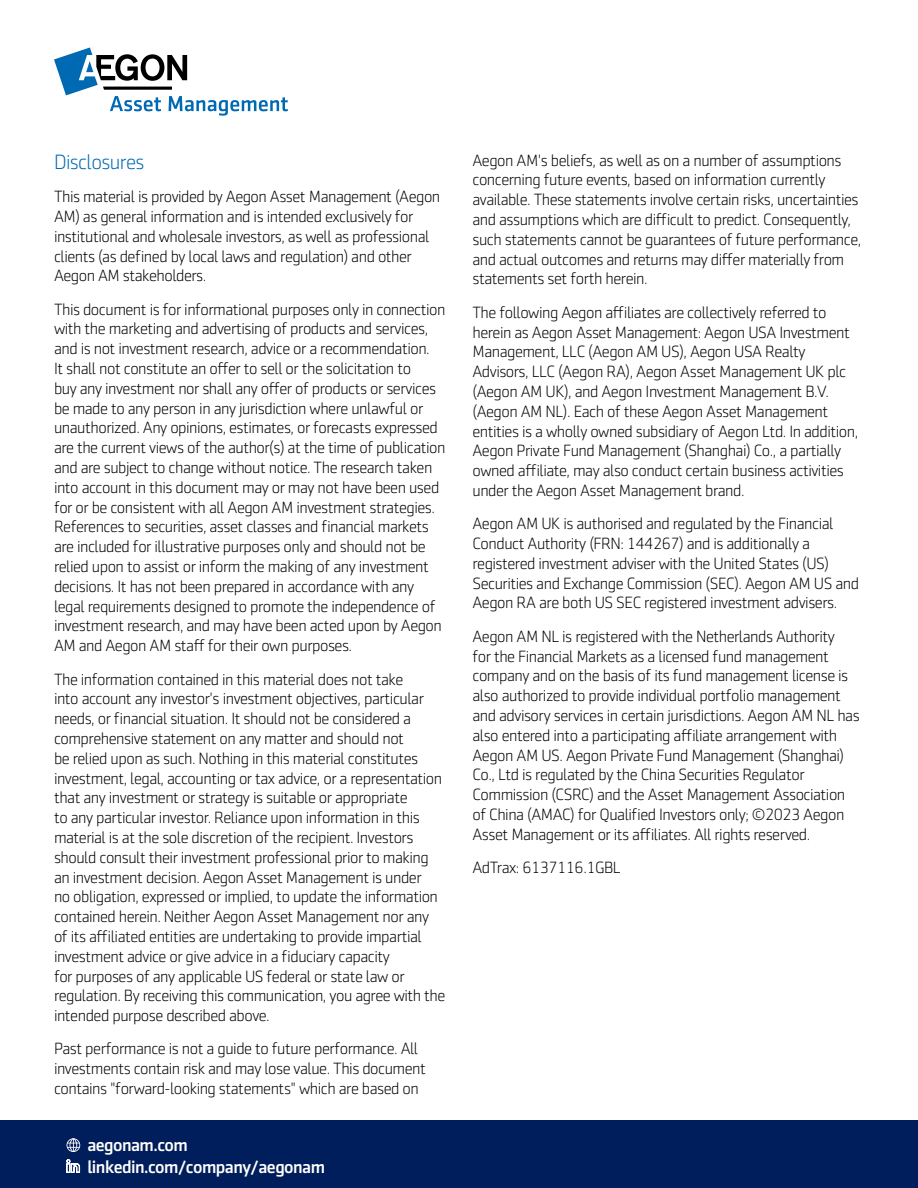
<style>
.page{position:relative;width:918px;height:1188px;background:#fff}
.page>*{position:absolute;margin:0;border:0;box-sizing:border-box;transform-origin:0 0}
.t1{font:300 21px "Sentico Sans DT";letter-spacing:-.03em;color:#0069b4}
.t2{font:500 18px/21.6px "Sentico Sans DT";letter-spacing:-.03em;color:#fff}
.t3{font:300 16.5px/19.8px "Sentico Sans DT";letter-spacing:-.03em;color:#000}
</style>
<div class="page">
<svg style="left:54px;top:47px;width:234px;height:69px"></svg>
<div style="left:0;top:1120px;width:918px;height:68px;background:#001e5b"></div>
<svg style="left:67px;top:1138px;width:13px;height:14px"></svg>
<svg style="left:67px;top:1159px;width:13px;height:14px"></svg>
<p class="t1" style="left:54px;top:151px;width:92px">Disclosures</p>
<p class="t3" style="left:54px;top:187px;width:388px">This material is provided by Aegon Asset Management (Aegon AM) as general information and is intended exclusively for institutional and wholesale investors, as well as professional clients (as defined by local laws and regulation) and other Aegon AM stakeholders.</p>
<p class="t3" style="left:54px;top:299px;width:393px">This document is for informational purposes only in connection with the marketing and advertising of products and services, and is not investment research, advice or a recommendation.<br>It shall not constitute an offer to sell or the solicitation to<br>buy any investment nor shall any offer of products or services be made to any person in any jurisdiction where unlawful or unauthorized. Any opinions, estimates, or forecasts expressed are the current views of the author(s) at the time of publication and are subject to change without notice. The research taken into account in this document may or may not have been used for or be consistent with all Aegon AM investment strategies.<br>References to securities, asset classes and financial markets are included for illustrative purposes only and should not be relied upon to assist or inform the making of any investment decisions. It has not been prepared in accordance with any legal requirements designed to promote the independence of investment research, and may have been acted upon by Aegon AM and Aegon AM staff for their own purposes.</p>
<p class="t3" style="left:54px;top:669px;width:393px">The information contained in this material does not take<br>into account any investor's investment objectives, particular needs, or financial situation. It should not be considered a comprehensive statement on any matter and should not<br>be relied upon as such. Nothing in this material constitutes investment, legal, accounting or tax advice, or a representation that any investment or strategy is suitable or appropriate<br>to any particular investor. Reliance upon information in this material is at the sole discretion of the recipient. Investors should consult their investment professional prior to making an investment decision. Aegon Asset Management is under<br>no obligation, expressed or implied, to update the information contained herein. Neither Aegon Asset Management nor any of its affiliated entities are undertaking to provide impartial investment advice or give advice in a fiduciary capacity<br>for purposes of any applicable US federal or state law or regulation. By receiving this communication, you agree with the intended purpose described above.</p>
<p class="t3" style="left:54px;top:1039px;width:374px">Past performance is not a guide to future performance. All investments contain risk and may lose value. This document contains "forward-looking statements" which are based on</p>
<p class="t2" style="left:87px;top:1134px;width:239px">aegonam.com linkedin.com/company/aegonam</p>
<p class="t3" style="left:473px;top:150px;width:390px">Aegon AM's beliefs, as well as on a number of assumptions concerning future events, based on information currently available. These statements involve certain risks, uncertainties and assumptions which are difficult to predict. Consequently, such statements cannot be guarantees of future performance, and actual outcomes and returns may differ materially from statements set forth herein.</p>
<p class="t3" style="left:473px;top:302px;width:387px">The following Aegon affiliates are collectively referred to herein as Aegon Asset Management: Aegon USA Investment Management, LLC (Aegon AM US), Aegon USA Realty Advisors, LLC (Aegon RA), Aegon Asset Management UK plc (Aegon AM UK), and Aegon Investment Management B.V. (Aegon AM NL). Each of these Aegon Asset Management entities is a wholly owned subsidiary of Aegon Ltd. In addition, Aegon Private Fund Management (Shanghai) Co., a partially owned affiliate, may also conduct certain business activities under the Aegon Asset Management brand.</p>
<p class="t3" style="left:473px;top:514px;width:388px">Aegon AM UK is authorised and regulated by the Financial Conduct Authority (FRN: 144267) and is additionally a registered investment adviser with the United States (US)<br>Securities and Exchange Commission (SEC). Aegon AM US and Aegon RA are both US SEC registered investment advisers.</p>
<p class="t3" style="left:473px;top:626px;width:389px">Aegon AM NL is registered with the Netherlands Authority<br>for the Financial Markets as a licensed fund management company and on the basis of its fund management license is also authorized to provide individual portfolio management and advisory services in certain jurisdictions. Aegon AM NL has also entered into a participating affiliate arrangement with Aegon AM US. Aegon Private Fund Management (Shanghai)<br>Co., Ltd is regulated by the China Securities Regulator Commission (CSRC) and the Asset Management Association of China (AMAC) for Qualified Investors only; ©2023 Aegon Asset Management or its affiliates. All rights reserved.</p>
<p class="t3" style="left:473px;top:858px;width:150px">AdTrax: 6137116.1GBL</p>
</div>
